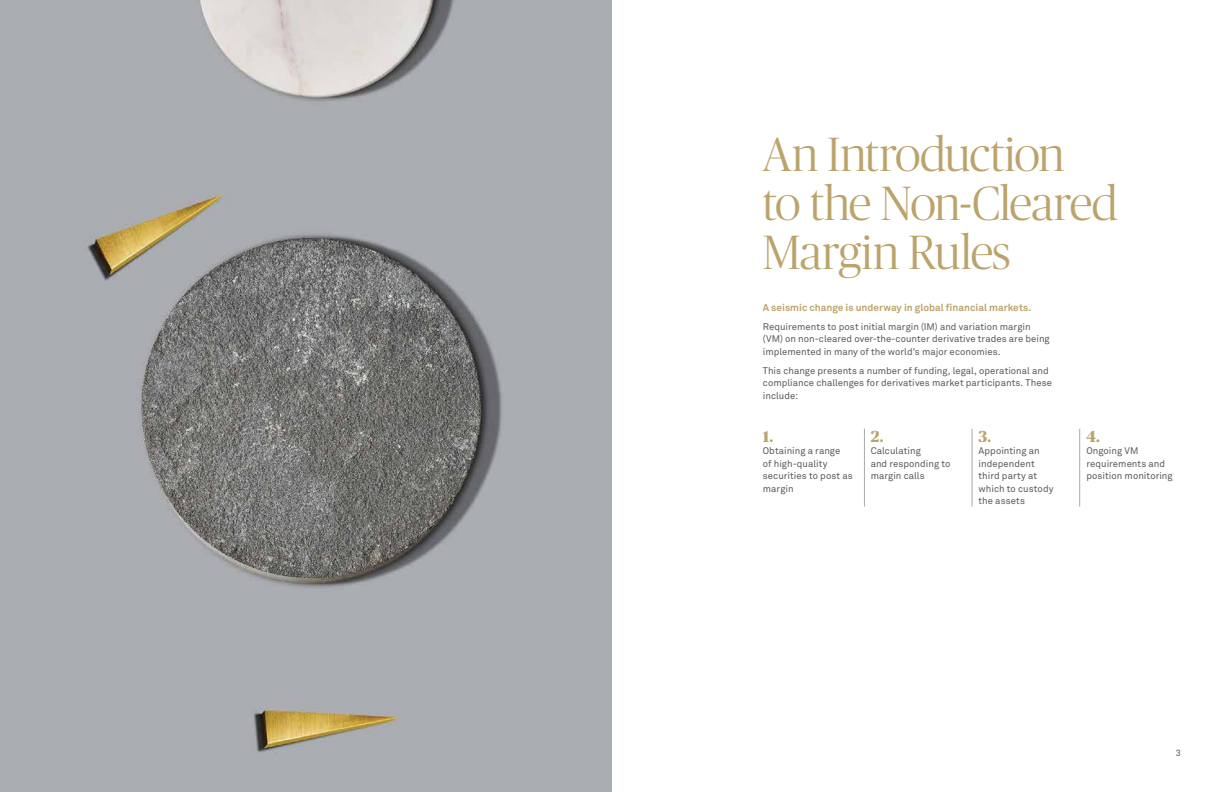
<style>
.page{position:relative;width:1224px;height:792px;background:#fff}
.page>*{position:absolute;margin:0;border:0;box-sizing:border-box;transform-origin:0 0}
.t1{font:300 48px/49px "Publico Banner";letter-spacing:-.015em;color:#bca36b}
.t2{font:800 16px "Publico Headline VN";color:#bca36b}
.t3{font:700 10px "Akkurat Pro";letter-spacing:.005em;color:#bca36b}
.t4{font:9.5px/12.5px "Akkurat Pro";letter-spacing:.005em;color:#58595b}
.t5{font:9px "Akkurat Pro";color:#58595b}
</style>
<div class="page">
<hr style="left:864px;top:429px;width:1px;height:78px;background:#a8aaad">
<hr style="left:1079px;top:429px;width:1px;height:78px;background:#a8aaad">
<hr style="left:972px;top:429px;width:1px;height:78px;background:#a8aaad">
<img style="left:0;top:0;width:612px;height:792px">
<p class="t1" style="left:763px;top:127px;width:356px">An Introduction<br>to the Non-Cleared</p>
<h1 class="t1" style="left:763px;top:225px;width:249px">Margin Rules</h1>
<h5 class="t3" style="left:763px;top:301px;width:270px">A seismic change is underway in global financial markets.</h5>
<p class="t4" style="left:763px;top:320px;width:288px">Requirements to post initial margin (IM) and variation margin (VM) on non-cleared over-the-counter derivative trades are being implemented in many of the world’s major economies.</p>
<p class="t4" style="left:763px;top:364px;width:291px">This change presents a number of funding, legal, operational and compliance challenges for derivatives market participants. These</p>
<p class="t4" style="left:763px;top:389px;width:37px">include:</p>
<p class="t2" style="left:763px;top:424px;width:12px">1.</p>
<p class="t4" style="left:763px;top:445px;width:91px">Obtaining a range<br>of high-quality securities to post as margin</p>
<p class="t2" style="left:871px;top:424px;width:14px">2.</p>
<p class="t4" style="left:871px;top:445px;width:81px">Calculating<br>and responding to margin calls</p>
<p class="t2" style="left:979px;top:424px;width:14px">3.</p>
<p class="t4" style="left:979px;top:445px;width:76px">Appointing an independent third party at which to custody the assets</p>
<p class="t2" style="left:1086px;top:424px;width:15px">4.</p>
<p class="t4" style="left:1086px;top:445px;width:88px">Ongoing VM requirements and position monitoring</p>
<p class="t5" style="left:1176px;top:748px;width:7px">3</p>
</div>
